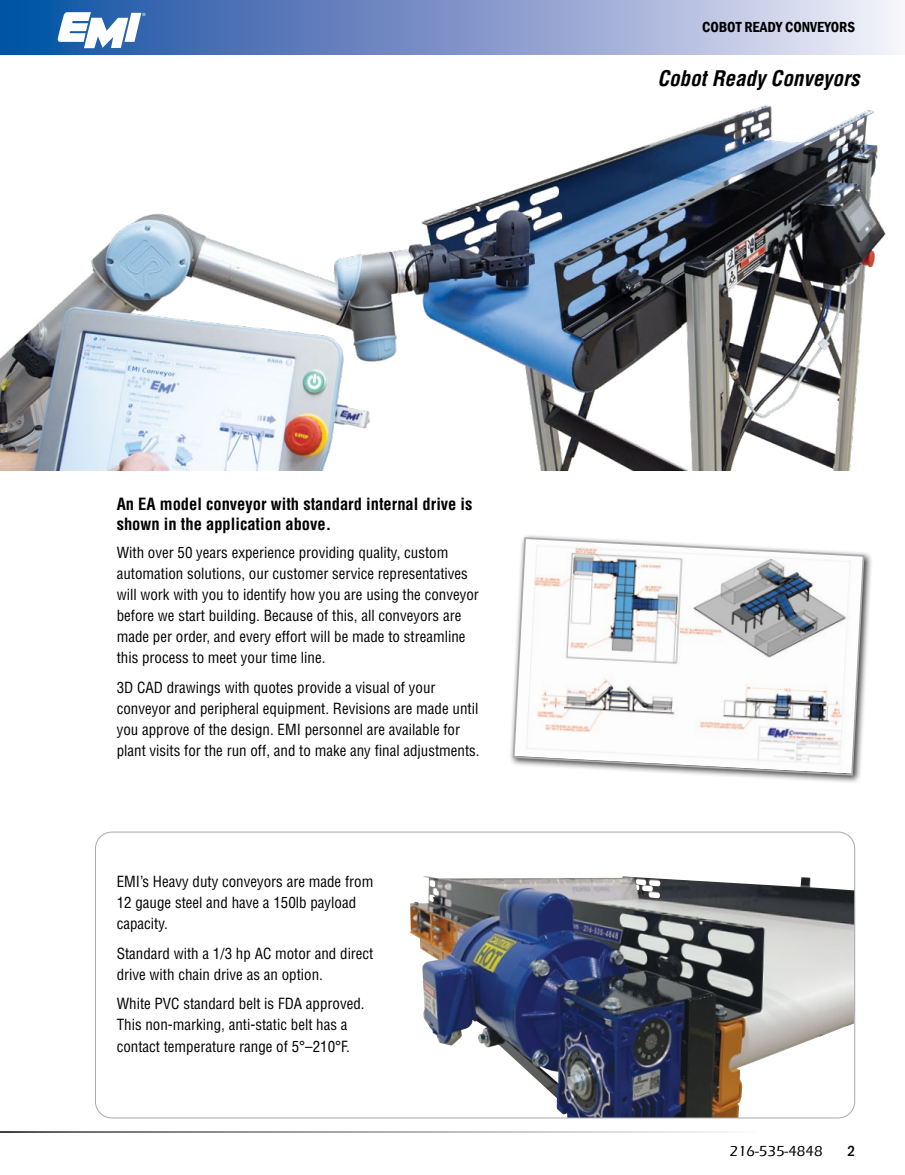
<style>
.page{position:relative;width:905px;height:1175px;background:#fff}
.page>*{position:absolute;margin:0;border:0;box-sizing:border-box;transform-origin:0 0}
.t1{font:italic 700 condensed 21px "Helvetica";color:#000}
.t2{font:700 condensed 16.5px/19.8px "Helvetica";color:#000}
.t3{font:condensed 15px/21px "Helvetica";color:#000}
.t4{font:600 condensed 15px "Franklin Gothic";color:#000}
.t5{font:500 15px "Eras ITC";color:#000}
.t6{font:500 condensed 15px "Franklin Gothic";color:#000}
.t7{font:4.35px "Helvetica";color:#fff}
</style>
<div class="page">
<img style="left:0;top:105px;width:886px;height:365px">
<img style="left:410px;top:876px;width:444px;height:242px">
<div style="left:509px;top:533px;width:363px;height:251px;background:#000;opacity:.75"></div>
<svg style="left:512px;top:536px;width:353px;height:240px"></svg>
<svg style="left:0;top:0;width:897px;height:54px;background:#839bcc"></svg>
<svg style="left:58px;top:12px;width:83px;height:36px"></svg>
<p class="t7" style="left:142px;top:12px;width:5px">®</p>
<p class="t2" style="left:117px;top:494px;width:357px">An EA model conveyor with standard internal drive is shown in the application above.</p>
<p class="t3" style="left:117px;top:542px;width:363px">With over 50 years experience providing quality, custom automation solutions, our customer service representatives will work with you to identify how you are using the conveyor before we start building. Because of this, all conveyors are made per order, and every effort will be made to streamline this process to meet your time line.</p>
<p class="t3" style="left:117px;top:676px;width:364px">3D CAD drawings with quotes provide a visual of your conveyor and peripheral equipment. Revisions are made until you approve of the design. EMI personnel are available for plant visits for the run off, and to make any final adjustments.</p>
<p class="t3" style="left:117px;top:871px;width:258px">EMI’s Heavy duty conveyors are made from<br>12 gauge steel and have a 150lb payload capacity.</p>
<p class="t3" style="left:117px;top:943px;width:258px">Standard with a 1/3 hp AC motor and direct drive with chain drive as an option.</p>
<p class="t3" style="left:117px;top:993px;width:249px">White PVC standard belt is FDA approved.<br>This non-marking, anti-static belt has a contact temperature range of 5°–210°F.</p>
<p class="t4" style="left:702px;top:17px;width:154px">COBOT READY CONVEYORS</p>
<h1 class="t1" style="left:657px;top:65px;width:203px">Cobot Ready Conveyors</h1>
<p class="t5" style="left:729px;top:1142px;width:95px">216-535-4848</p>
<p class="t6" style="left:847px;top:1141px;width:9px">2</p>
</div>
